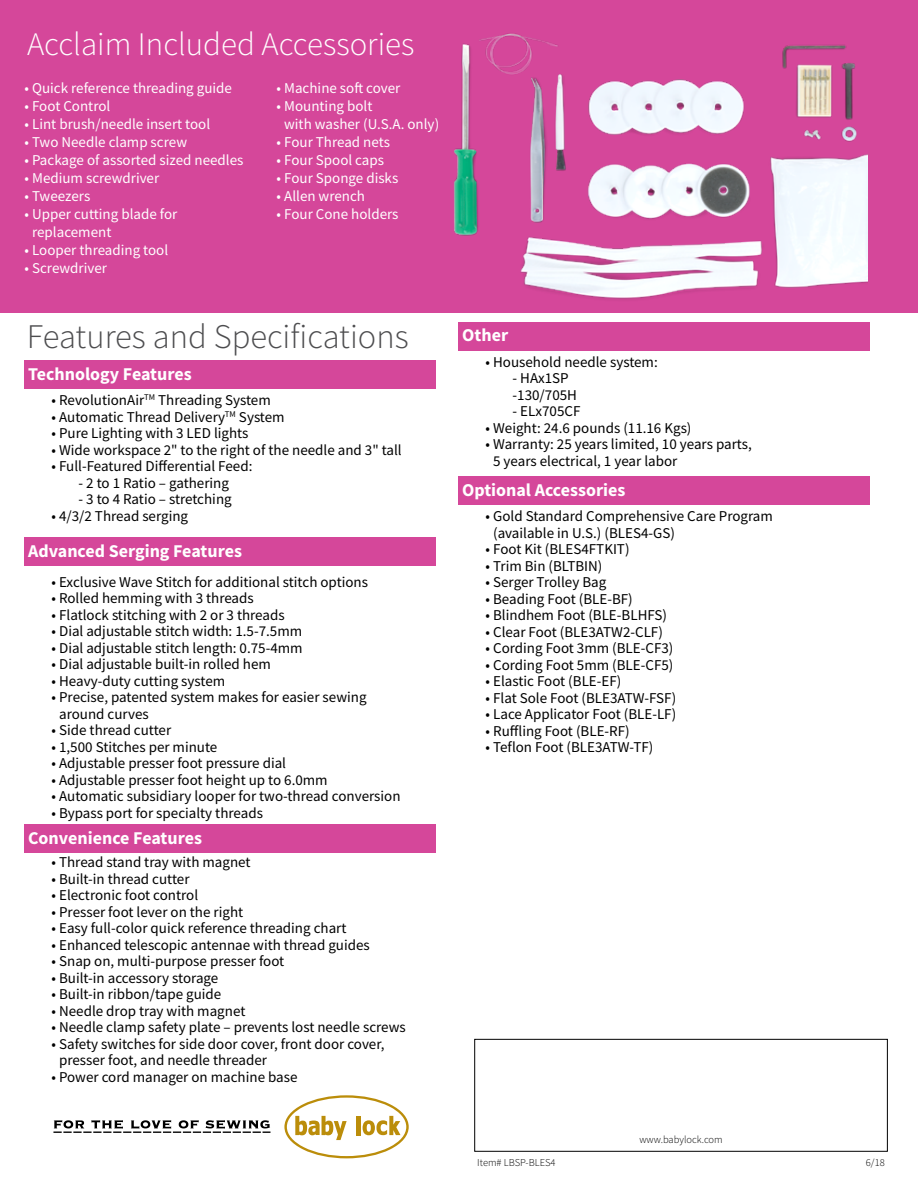
<style>
.page{position:relative;width:918px;height:1188px;background:#fff}
.page>*{position:absolute;margin:0;border:0;box-sizing:border-box;transform-origin:0 0}
.t1{font:300 34.5px "Source Sans Pro";color:#4d4d4f}
.t2{font:300 32.85px "Source Sans Pro";color:#fff}
.t3{font:700 18px "Source Sans Pro";color:#fff}
.t4{font:15px/16.5px "Source Sans Pro";color:#000}
.t5{font:15px/18px "Source Sans Pro";color:#fff}
.t6{font:300 10.5px "Source Sans Pro";color:#000}
</style>
<div class="page">
<div style="left:474px;top:1039px;width:414px;height:113px;border:1px solid #000"></div>
<div style="left:459px;top:322px;width:411px;height:28px;background:#d5479a"></div>
<div style="left:459px;top:476px;width:411px;height:29px;background:#d5479a"></div>
<div style="left:25px;top:361px;width:411px;height:28px;background:#d5479a"></div>
<div style="left:25px;top:538px;width:411px;height:28px;background:#d5479a"></div>
<div style="left:25px;top:824px;width:411px;height:29px;background:#d5479a"></div>
<svg style="left:284px;top:1095px;width:125px;height:63px"></svg>
<svg style="left:53px;top:1120px;width:217px;height:13px"></svg>
<div style="left:0;top:0;width:918px;height:312px;background:#d5479a"></div>
<img style="left:414px;top:33px;width:454px;height:299px">
<h2 class="t2" style="left:27px;top:24px;width:389px">Acclaim Included Accessories</h2>
<p class="t5" style="left:25px;top:79px;width:209px">• Quick reference threading guide</p>
<p class="t5" style="left:25px;top:97px;width:87px">• Foot Control</p>
<p class="t5" style="left:25px;top:115px;width:187px">• Lint brush/needle insert tool</p>
<p class="t5" style="left:25px;top:133px;width:164px">• Two Needle clamp screw</p>
<p class="t5" style="left:25px;top:151px;width:220px">• Package of assorted sized needles</p>
<p class="t5" style="left:25px;top:169px;width:136px">• Medium screwdriver</p>
<p class="t5" style="left:25px;top:187px;width:67px">• Tweezers</p>
<p class="t5" style="left:32px;top:205px;width:147px;text-indent:-8px">• Upper cutting blade for replacement</p>
<p class="t5" style="left:25px;top:241px;width:145px">• Looper threading tool</p>
<p class="t5" style="left:25px;top:259px;width:84px">• Screwdriver</p>
<p class="t5" style="left:277px;top:79px;width:125px">• Machine soft cover</p>
<p class="t5" style="left:284px;top:97px;width:157px;text-indent:-8px">• Mounting bolt<br>with washer (U.S.A. only)</p>
<p class="t5" style="left:277px;top:133px;width:115px">• Four Thread nets</p>
<p class="t5" style="left:277px;top:151px;width:109px">• Four Spool caps</p>
<p class="t5" style="left:277px;top:169px;width:123px">• Four Sponge disks</p>
<p class="t5" style="left:277px;top:187px;width:90px">• Allen wrench</p>
<p class="t5" style="left:277px;top:205px;width:123px">• Four Cone holders</p>
<h1 class="t1" style="left:27px;top:316px;width:383px">Features and Specifications</h1>
<p class="t3" style="left:28px;top:362px;width:165px">Technology Features</p>
<p class="t4" style="left:52px;top:392px;width:221px">• RevolutionAir<sup>TM</sup> Threading System</p>
<p class="t4" style="left:52px;top:408px;width:235px">• Automatic Thread Delivery<sup>TM</sup> System</p>
<p class="t4" style="left:52px;top:425px;width:198px">• Pure Lighting with 3 LED lights</p>
<p class="t4" style="left:52px;top:441px;width:352px">• Wide workspace 2" to the right of the needle and 3" tall</p>
<p class="t4" style="left:52px;top:458px;width:202px">• Full-Featured Differential Feed:</p>
<p class="t4" style="left:79px;top:474px;width:152px">- 2 to 1 Ratio – gathering</p>
<p class="t4" style="left:79px;top:491px;width:155px">- 3 to 4 Ratio – stretching</p>
<p class="t4" style="left:52px;top:507px;width:138px">• 4/3/2 Thread serging</p>
<p class="t3" style="left:28px;top:539px;width:215px">Advanced Serging Features</p>
<p class="t4" style="left:52px;top:573px;width:318px">• Exclusive Wave Stitch for additional stitch options</p>
<p class="t4" style="left:52px;top:590px;width:204px">• Rolled hemming with 3 threads</p>
<p class="t4" style="left:52px;top:606px;width:235px">• Flatlock stitching with 2 or 3 threads</p>
<p class="t4" style="left:52px;top:623px;width:252px">• Dial adjustable stitch width: 1.5-7.5mm</p>
<p class="t4" style="left:52px;top:639px;width:253px">• Dial adjustable stitch length: 0.75-4mm</p>
<p class="t4" style="left:52px;top:656px;width:221px">• Dial adjustable built-in rolled hem</p>
<p class="t4" style="left:52px;top:672px;width:175px">• Heavy-duty cutting system</p>
<p class="t4" style="left:59px;top:689px;width:309px;text-indent:-8px">• Precise, patented system makes for easier sewing around curves</p>
<p class="t4" style="left:52px;top:722px;width:121px">• Side thread cutter</p>
<p class="t4" style="left:52px;top:738px;width:167px">• 1,500 Stitches per minute</p>
<p class="t4" style="left:52px;top:755px;width:236px">• Adjustable presser foot pressure dial</p>
<p class="t4" style="left:52px;top:771px;width:278px">• Adjustable presser foot height up to 6.0mm</p>
<p class="t4" style="left:52px;top:788px;width:351px">• Automatic subsidiary looper for two-thread conversion</p>
<p class="t4" style="left:52px;top:804px;width:213px">• Bypass port for specialty threads</p>
<p class="t3" style="left:28px;top:826px;width:175px">Convenience Features</p>
<p class="t4" style="left:52px;top:854px;width:201px">• Thread stand tray with magnet</p>
<p class="t4" style="left:52px;top:870px;width:139px">• Built-in thread cutter</p>
<p class="t4" style="left:52px;top:887px;width:148px">• Electronic foot control</p>
<p class="t4" style="left:52px;top:903px;width:193px">• Presser foot lever on the right</p>
<p class="t4" style="left:52px;top:920px;width:296px">• Easy full-color quick reference threading chart</p>
<p class="t4" style="left:52px;top:936px;width:320px">• Enhanced telescopic antennae with thread guides</p>
<p class="t4" style="left:52px;top:953px;width:234px">• Snap on, multi-purpose presser foot</p>
<p class="t4" style="left:52px;top:969px;width:168px">• Built-in accessory storage</p>
<p class="t4" style="left:52px;top:986px;width:171px">• Built-in ribbon/tape guide</p>
<p class="t4" style="left:52px;top:1002px;width:195px">• Needle drop tray with magnet</p>
<p class="t4" style="left:52px;top:1019px;width:356px">• Needle clamp safety plate – prevents lost needle screws</p>
<p class="t4" style="left:59px;top:1035px;width:327px;text-indent:-8px">• Safety switches for side door cover, front door cover, presser foot, and needle threader</p>
<p class="t4" style="left:52px;top:1068px;width:247px">• Power cord manager on machine base</p>
<p class="t3" style="left:462px;top:323px;width:47px">Other</p>
<p class="t4" style="left:486px;top:353px;width:174px">• Household needle system:</p>
<p class="t4" style="left:513px;top:370px;width:66px">- HAx1SP -130/705H</p>
<p class="t4" style="left:513px;top:403px;width:69px">- ELx705CF</p>
<p class="t4" style="left:486px;top:419px;width:207px">• Weight: 24.6 pounds (11.16 Kgs)</p>
<p class="t4" style="left:493px;top:436px;width:260px;text-indent:-8px">• Warranty: 25 years limited, 10 years parts,<br>5 years electrical, 1 year labor</p>
<p class="t3" style="left:462px;top:478px;width:165px">Optional Accessories</p>
<p class="t4" style="left:493px;top:508px;width:281px;text-indent:-8px">• Gold Standard Comprehensive Care Program (available in U.S.) (BLES4-GS)</p>
<p class="t4" style="left:486px;top:541px;width:145px">• Foot Kit (BLES4FTKIT)</p>
<p class="t4" style="left:486px;top:557px;width:118px">• Trim Bin (BLTBIN)</p>
<p class="t4" style="left:486px;top:574px;width:122px">• Serger Trolley Bag</p>
<p class="t4" style="left:486px;top:590px;width:149px">• Beading Foot (BLE-BF)</p>
<p class="t4" style="left:486px;top:607px;width:183px">• Blindhem Foot (BLE-BLHFS)</p>
<p class="t4" style="left:486px;top:623px;width:179px">• Clear Foot (BLE3ATW2-CLF)</p>
<p class="t4" style="left:486px;top:640px;width:189px">• Cording Foot 3mm (BLE-CF3)</p>
<p class="t4" style="left:486px;top:656px;width:189px">• Cording Foot 5mm (BLE-CF5)</p>
<p class="t4" style="left:486px;top:673px;width:137px">• Elastic Foot (BLE-EF)</p>
<p class="t4" style="left:486px;top:689px;width:192px">• Flat Sole Foot (BLE3ATW-FSF)</p>
<p class="t4" style="left:486px;top:706px;width:192px">• Lace Applicator Foot (BLE-LF)</p>
<p class="t4" style="left:486px;top:722px;width:146px">• Ruffling Foot (BLE-RF)</p>
<p class="t4" style="left:486px;top:739px;width:169px">• Teflon Foot (BLE3ATW-TF)</p>
<p class="t6" style="left:639px;top:1134px;width:85px">www.babylock.com</p>
<p class="t6" style="left:477px;top:1156px;width:80px">Item# LBSP-BLES4</p>
<p class="t6" style="left:866px;top:1156px;width:20px">6/18</p>
</div>
